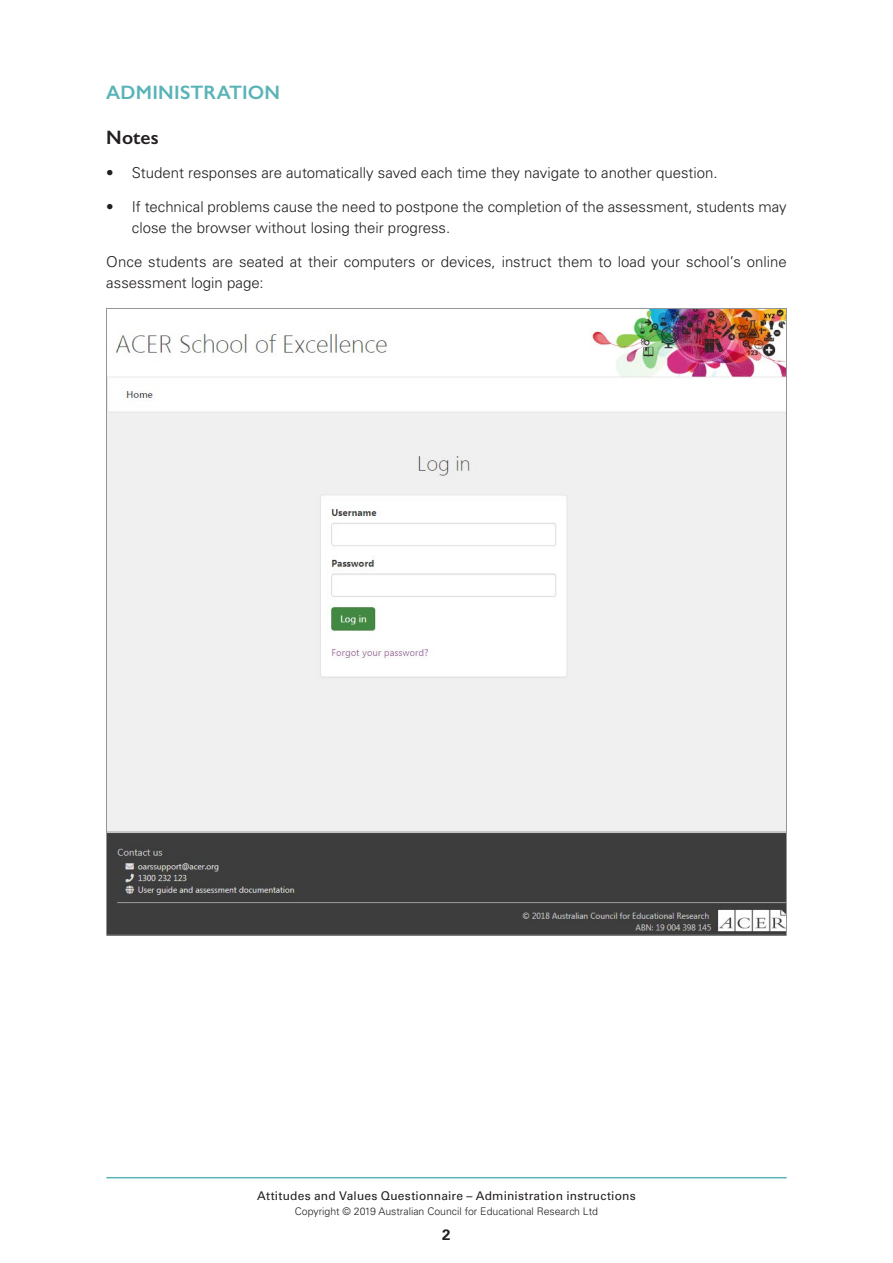
<style>
.page{position:relative;width:893px;height:1263px;background:#fff}
.page>*{position:absolute;margin:0;border:0;box-sizing:border-box;transform-origin:0 0}
.Heading_2{font:600 19.5px "Gill Sans";letter-spacing:.01em;color:#5ab3b7}
.Heading_3{font:600 19.5px "Gill Sans";letter-spacing:.005em;color:#231f20}
.Body_text{font:300 15px/21px "Univers LT Std";color:#231f20}
.t1{font:700 15px "Univers LT Std";color:#231f20}
.t2{font:12px "Univers LT Std";letter-spacing:.015em;color:#231f20}
.t3{font:300 10.5px "Univers LT Std";color:#231f20}
</style>
<div class="page">
<hr style="left:106px;top:1177px;width:681px;height:1px;background:#5ab3b7">
<img style="left:108px;top:310px;width:677px;height:623px">
<p class="Heading_2" style="left:106px;top:81px;width:175px">ADMINISTRATION</p>
<p class="Heading_3" style="left:106px;top:126px;width:54px">Notes</p>
<p class="Body_text" style="left:106px;top:162px;width:610px">• Student responses are automatically saved each time they navigate to another question.</p>
<p class="Body_text" style="left:132px;top:196px;width:656px;text-indent:-26px">• If technical problems cause the need to postpone the completion of the assessment, students may close the browser without losing their progress.</p>
<p class="Body_text" style="left:106px;top:251px;width:682px">Once students are seated at their computers or devices, instruct them to load your school’s online assessment login page:</p>
<p class="t2" style="left:257px;top:1188px;width:380px">Attitudes and Values Questionnaire – Administration instructions</p>
<p class="t3" style="left:295px;top:1205px;width:304px">Copyright © 2019 Australian Council for Educational Research Ltd</p>
<p class="t1" style="left:442px;top:1226px;width:10px">2</p>
</div>
